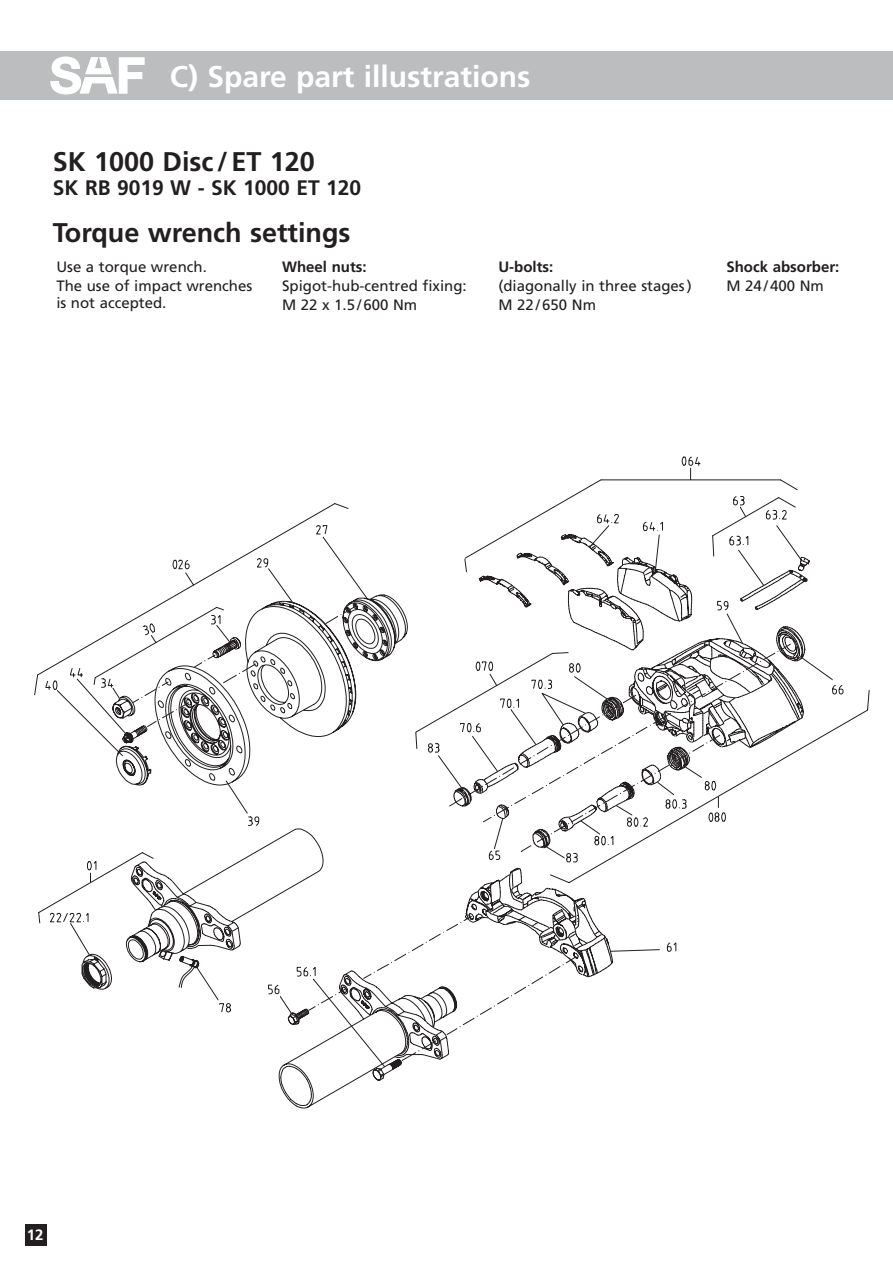
<style>
.page{position:relative;width:893px;height:1263px;background:#fff}
.page>*{position:absolute;margin:0;border:0;box-sizing:border-box;transform-origin:0 0}
.t1{font:700 30px "Frutiger";color:#fff}
.t2{font:700 27px "Frutiger";color:#231f20}
.t3{font:700 21px "Frutiger";color:#231f20}
.t4{font:15px/18.6px "Frutiger";color:#231f20}
.t5{font:700 15px "Frutiger";color:#231f20}
.t6{font:700 15px "Frutiger";color:#fff}
</style>
<div class="page">
<div style="left:0;top:51px;width:892px;height:48px;background:#bbbdbf"></div>
<svg style="left:51px;top:57px;width:93px;height:37px"></svg>
<div style="left:25px;top:1225px;width:22px;height:21px;background:#231f20"></div>
<svg style="left:34px;top:503px;width:350px;height:578px"></svg>
<svg style="left:115px;top:525px;width:427px;height:551px"></svg>
<svg style="left:415px;top:456px;width:383px;height:496px"></svg>
<svg style="left:454px;top:534px;width:345px;height:444px"></svg>
<svg style="left:172px;top:560px;width:698px;height:324px"></svg>
<h1 class="t1" style="left:170px;top:64px;width:362px">C) Spare part illustrations</h1>
<h2 class="t2" style="left:53px;top:151px;width:263px">SK 1000 Disc / ET 120</h2>
<h3 class="t3" style="left:53px;top:179px;width:310px">SK RB 9019 W - SK 1000 ET 120</h3>
<h2 class="t2" style="left:53px;top:221px;width:299px">Torque wrench settings</h2>
<p class="t4" style="left:56px;top:259px;width:197px">Use a torque wrench.<br>The use of impact wrenches</p>
<p class="t4" style="left:56px;top:294px;width:111px">is not accepted.</p>
<p class="t5" style="left:282px;top:261px;width:86px">Wheel nuts:</p>
<p class="t4" style="left:282px;top:278px;width:186px">Spigot-hub-centred fixing:<br>M 22 x 1.5 /600 Nm</p>
<p class="t5" style="left:498px;top:261px;width:56px">U-bolts:</p>
<p class="t4" style="left:498px;top:278px;width:195px">(diagonally in three stages )<br>M 22 /650 Nm</p>
<p class="t5" style="left:726px;top:261px;width:114px">Shock absorber:</p>
<p class="t4" style="left:726px;top:278px;width:99px">M 24 /400 Nm</p>
<p class="t6" style="left:27px;top:1229px;width:18px">12</p>
</div>
